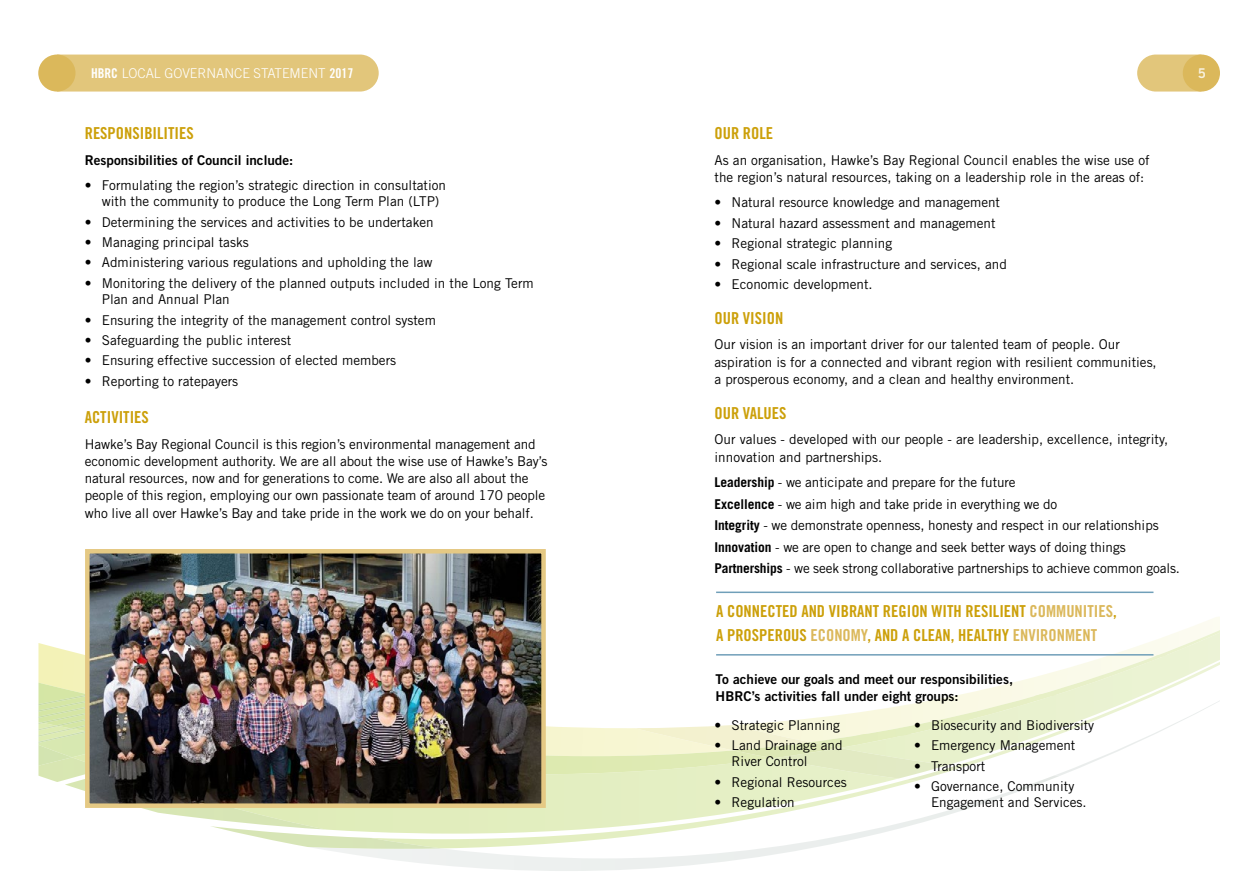
<style>
.page{position:relative;width:1259px;height:893px;background:#fff}
.page>*{position:absolute;margin:0;border:0;box-sizing:border-box;transform-origin:0 0}
.t1{font:16.5px/24px "Trade Gothic LT Maori Bd Cn 20";color:#cca00a}
.t2{font:13.5px/17.2px "Trade Gothic LT Maori";color:#000}
.t3{font:13.5px/17.2px "Trade Gothic LT Maori Bd 2";color:#000}
.t4{font:300 13.5px "Trade Gothic LT Maori";color:#fff}
.t5{font:13.5px "Trade Gothic LT Maori Bd 2";color:#fff}
.s1{font-family:"Trade Gothic LT Maori Bd Cn 20";font-weight:400}
.s2{font-weight:700}
.s3{color:#dbb85b}
</style>
<div class="page">
<div style="left:61px;top:55px;width:318px;height:37px;background:#e2c67b"></div>
<svg style="left:1137px;top:55px;width:60px;height:37px;background:#e4cb87"></svg>
<div style="left:1182px;top:55px;width:38px;height:37px;background:#dbb85b;border-radius:50%"></div>
<div style="left:38px;top:55px;width:37px;height:37px;background:#dbb85b;border-radius:50%"></div>
<svg style="left:323px;top:757px;width:781px;height:114px"></svg>
<img style="left:38px;top:757px;width:404px;height:92px">
<img style="left:567px;top:841px;width:280px;height:30px">
<img style="left:38px;top:743px;width:1097px;height:14px">
<img style="left:38px;top:745px;width:34px;height:21px">
<img style="left:38px;top:730px;width:1121px;height:13px">
<svg style="left:38px;top:643px;width:1133px;height:87px"></svg>
<img style="left:56px;top:617px;width:1164px;height:109px">
<svg style="left:38px;top:728px;width:36px;height:14px"></svg>
<img style="left:71px;top:710px;width:14px;height:19px">
<img style="left:634px;top:725px;width:176px;height:25px">
<img style="left:773px;top:748px;width:190px;height:33px">
<img style="left:733px;top:742px;width:106px;height:16px">
<img style="left:1014px;top:775px;width:46px;height:15px">
<img style="left:90px;top:554px;width:451px;height:249px">
<div style="left:85px;top:549px;width:461px;height:259px;border:4px solid #e5c984"></div>
<hr style="left:716px;top:592px;width:437px;height:1px;background:#709fb9">
<hr style="left:716px;top:654px;width:437px;height:2px;background:#709fb9">
<p class="t4" style="left:91px;top:65px;width:264px"><span class="s1">HBRC</span> LOCAL GOVERNANCE STATEMENT <span class="s1">2017</span></p>
<p class="t5" style="left:1197px;top:65px;width:10px">5</p>
<p class="t1" style="left:85px;top:121px;width:111px">RESPONSIBILITIES</p>
<p class="t3" style="left:85px;top:152px;width:210px">Responsibilities of Council include:</p>
<p class="t2" style="left:102px;top:177px;width:346px;line-height:16.2px;text-indent:-17px">• Formulating the region’s strategic direction in consultation with the community to produce the Long Term Plan (LTP)</p>
<p class="t2" style="left:85px;top:213px;width:350px">• Determining the services and activities to be undertaken</p>
<p class="t2" style="left:85px;top:233px;width:166px">• Managing principal tasks</p>
<p class="t2" style="left:85px;top:254px;width:349px">• Administering various regulations and upholding the law</p>
<p class="t2" style="left:102px;top:275px;width:433px;line-height:16.2px;text-indent:-17px">• Monitoring the delivery of the planned outputs included in the Long Term<br>Plan and Annual Plan</p>
<p class="t2" style="left:85px;top:311px;width:353px">• Ensuring the integrity of the management control system</p>
<p class="t2" style="left:85px;top:331px;width:208px">• Safeguarding the public interest</p>
<p class="t2" style="left:85px;top:352px;width:313px">• Ensuring effective succession of elected members</p>
<p class="t2" style="left:85px;top:372px;width:155px">• Reporting to ratepayers</p>
<p class="t1" style="left:85px;top:405px;width:66px">ACTIVITIES</p>
<p class="t2" style="left:85px;top:435px;width:464px">Hawke’s Bay Regional Council is this region’s environmental management and economic development authority. We are all about the wise use of Hawke’s Bay’s natural resources, now and for generations to come. We are also all about the people of this region, employing our own passionate team of around 170 people who live all over Hawke’s Bay and take pride in the work we do on your behalf.</p>
<p class="t1" style="left:714px;top:121px;width:60px">OUR ROLE</p>
<p class="t2" style="left:714px;top:152px;width:436px">As an organisation, Hawke’s Bay Regional Council enables the wise use of the region’s natural resources, taking on a leadership role in the areas of:</p>
<p class="t2" style="left:714px;top:194px;width:287px">• Natural resource knowledge and management</p>
<p class="t2" style="left:714px;top:214px;width:282px">• Natural hazard assessment and management</p>
<p class="t2" style="left:714px;top:234px;width:179px">• Regional strategic planning</p>
<p class="t2" style="left:714px;top:255px;width:294px">• Regional scale infrastructure and services, and</p>
<p class="t2" style="left:714px;top:275px;width:160px">• Economic development.</p>
<p class="t1" style="left:714px;top:306px;width:70px">OUR VISION</p>
<p class="t2" style="left:714px;top:336px;width:444px">Our vision is an important driver for our talented team of people. Our aspiration is for a connected and vibrant region with resilient communities, a prosperous economy, and a clean and healthy environment.</p>
<p class="t1" style="left:714px;top:401px;width:73px">OUR VALUES</p>
<p class="t2" style="left:714px;top:431px;width:455px">Our values - developed with our people - are leadership, excellence, integrity, innovation and partnerships.</p>
<p class="t2" style="left:714px;top:472px;width:467px;line-height:21.5px"><span class="s2">Leadership</span> - we anticipate and prepare for the future<br><span class="s2">Excellence</span> - we aim high and take pride in everything we do<br><span class="s2">Integrity</span> - we demonstrate openness, honesty and respect in our relationships <span class="s2">Innovation</span> - we are open to change and seek better ways of doing things <span class="s2">Partnerships</span> - we seek strong collaborative partnerships to achieve common goals.</p>
<p class="t1" style="left:716px;top:599px;width:402px">A CONNECTED AND VIBRANT REGION WITH RESILIENT <span class="s3">COMMUNITIES</span>,<br>A PROSPEROUS <span class="s3">ECONOMY</span>, AND A CLEAN, HEALTHY <span class="s3">ENVIRONMENT</span></p>
<p class="t3" style="left:715px;top:670px;width:299px">To achieve our goals and meet our responsibilities,<br>HBRC’s activities fall under eight groups:</p>
<p class="t2" style="left:914px;top:716px;width:182px">• Biosecurity and Biodiversity</p>
<p class="t2" style="left:914px;top:737px;width:163px">• Emergency Management</p>
<p class="t2" style="left:914px;top:757px;width:73px">• Transport</p>
<p class="t2" style="left:931px;top:778px;width:157px;line-height:16.2px;text-indent:-17px">• Governance, Community<br>Engagement and Services.</p>
<p class="t2" style="left:714px;top:716px;width:127px">• Strategic Planning</p>
<p class="t2" style="left:731px;top:737px;width:113px;line-height:16.2px;text-indent:-17px">• Land Drainage and<br>River Control</p>
<p class="t2" style="left:714px;top:773px;width:134px">• Regional Resources</p>
<p class="t2" style="left:714px;top:794px;width:82px">• Regulation</p>
</div>
